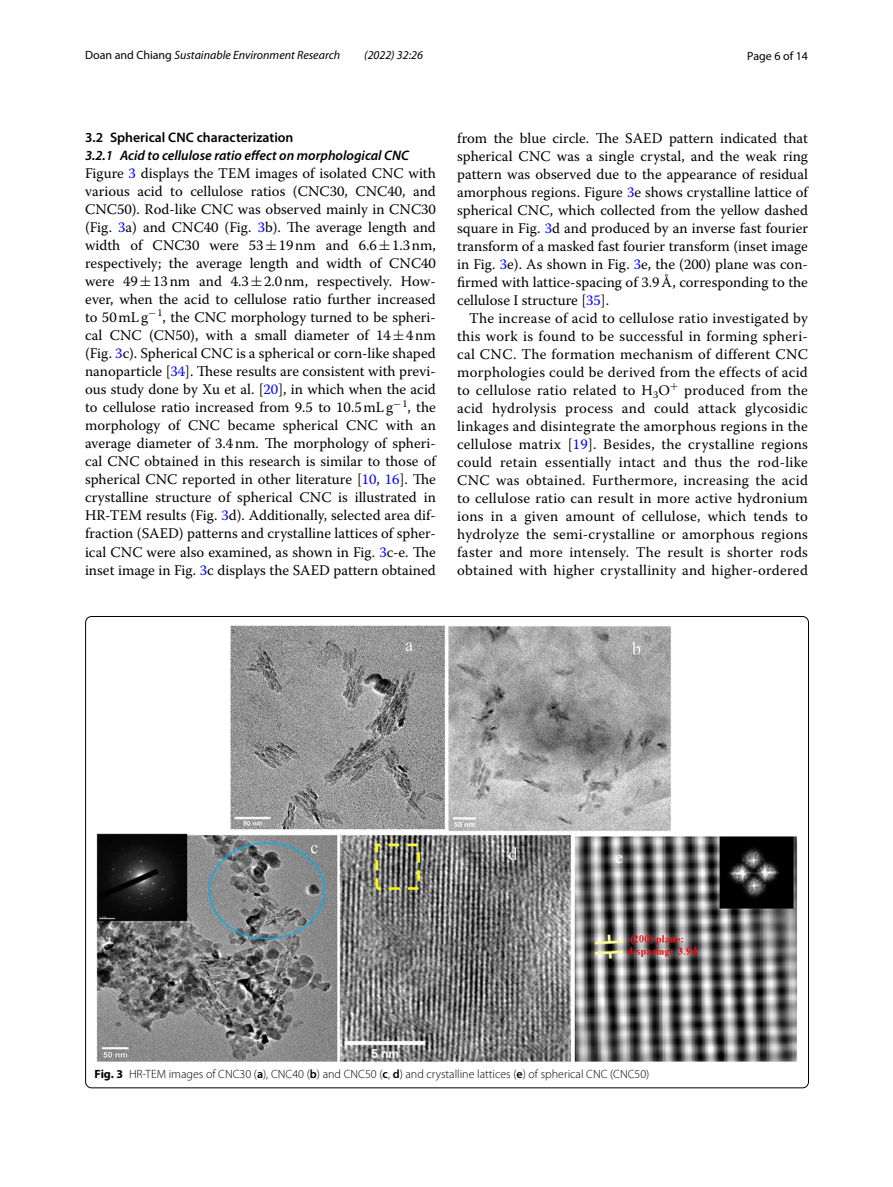
<style>
.page{position:relative;width:893px;height:1187px;background:#fff}
.page>*{position:absolute;margin:0;border:0;box-sizing:border-box;transform-origin:0 0}
.t1{font:14.7px/18px "Warnock Pro";letter-spacing:.005em;color:#000;text-align:justify}
.t2{font:italic 600 13.8px "Myriad Pro";color:#000}
.t3{font:600 13.8px "Myriad Pro";color:#000}
.t4{font:300 12px "Myriad Pro";color:#000}
.t5{font:italic 12px "Myriad Pro";color:#000}
.t6{font:12px "Myriad Pro";color:#000}
.s1{font-style:normal}
.s2{color:#00f}
.s3{font-family:"MTSY"}
.s4{font-weight:700}
.s5{font-weight:600}
</style>
<div class="page">
<img style="left:97px;top:625px;width:700px;height:437px">
<p class="t5" style="left:85px;top:48px;width:257px"><span class="s1">Doan and Chiang</span> Sustainable Environment Research</p>
<p class="t5" style="left:364px;top:48px;width:60px">(2022) 32:26</p>
<p class="t6" style="left:747px;top:48px;width:62px">Page 6 of 14</p>
<p class="t3" style="left:85px;top:129px;width:210px">3.2 Spherical CNC characterization</p>
<p class="t2" style="left:85px;top:147px;width:325px">3.2.1 Acid to cellulose ratio effect on morphological CNC</p>
<p class="t1" style="left:85px;top:164px;width:352px">Figure <span class="s2">3</span> displays the TEM images of isolated CNC with various acid to cellulose ratios (CNC30, CNC40, and CNC50). Rod-like CNC was observed mainly in CNC30 (Fig. <span class="s2">3</span>a) and CNC40 (Fig. <span class="s2">3</span>b). The average length and width of CNC30 were 53<span class="s3">±</span>19nm and 6.6<span class="s3">±</span>1.3nm, respectively; the average length and width of CNC40 were 49<span class="s3">±</span>13nm and 4.3<span class="s3">±</span>2.0nm, respectively. How&shy;ever, when the acid to cellulose ratio further increased to 50mL -g<sup>−</sup><sup>1</sup>, the CNC morphology turned to be spheri&shy;cal CNC (CN50), with a small diameter of 14<span class="s3">±</span>4nm (Fig. <span class="s2">3</span>c). Spherical CNC is a spherical or corn-like shaped nanoparticle [<span class="s2">34</span>]. These results are consistent with previ&shy;ous study done by Xu et al. [<span class="s2">20</span>], in which when the acid to cellulose ratio increased from 9.5 to 10.5mL -g<sup>−</sup><sup>1</sup>, the morphology of CNC became spherical CNC with an average diameter of 3.4nm. The morphology of spheri&shy;cal CNC obtained in this research is similar to those of spherical CNC reported in other literature [<span class="s2">10</span>, <span class="s2">16</span>]. The crystalline structure of spherical CNC is illustrated in HR-TEM results (Fig. <span class="s2">3</span>d). Additionally, selected area dif&shy;fraction (SAED) patterns and crystalline lattices of spher&shy;ical CNC were also examined, as shown in Fig. <span class="s2">3</span>c-e. The inset image in Fig. <span class="s2">3</span>c displays the SAED pattern obtained</p>
<p class="t1" style="left:457px;top:128px;width:352px">from the blue circle. The SAED pattern indicated that spherical CNC was a single crystal, and the weak ring pattern was observed due to the appearance of residual amorphous regions. Figure <span class="s2">3</span>e shows crystalline lattice of spherical CNC, which collected from the yellow dashed square in Fig. <span class="s2">3</span>d and produced by an inverse fast fourier transform of a masked fast fourier transform (inset image in Fig. <span class="s2">3</span>e). As shown in Fig. <span class="s2">3</span>e, the (200) plane was con&shy;firmed with lattice-spacing of 3.9Å, corresponding to the cellulose I structure [<span class="s2">35</span>].</p>
<p class="t1" style="left:457px;top:308px;width:352px;text-indent:12px">The increase of acid to cellulose ratio investigated by this work is found to be successful in forming spheri&shy;cal CNC. The formation mechanism of different CNC morphologies could be derived from the effects of acid to cellulose ratio related to H<sub>3</sub>O<sup>+</sup> produced from the acid hydrolysis process and could attack glycosidic linkages and disintegrate the amorphous regions in the cellulose matrix [<span class="s2">19</span>]. Besides, the crystalline regions could retain essentially intact and thus the rod-like CNC was obtained. Furthermore, increasing the acid to cellulose ratio can result in more active hydronium ions in a given amount of cellulose, which tends to hydrolyze the semi-crystalline or amorphous regions faster and more intensely. The result is shorter rods obtained with higher crystallinity and higher-ordered</p>
<p class="t4" style="left:95px;top:1067px;width:556px"><span class="s4">Fig. 3</span> HR-TEM images of CNC30 (<span class="s5">a</span>), CNC40 (<span class="s5">b</span>) and CNC50 (<span class="s5">c</span>, <span class="s5">d</span>) and crystalline lattices (<span class="s5">e</span>) of spherical CNC (CNC50)</p>
</div>
